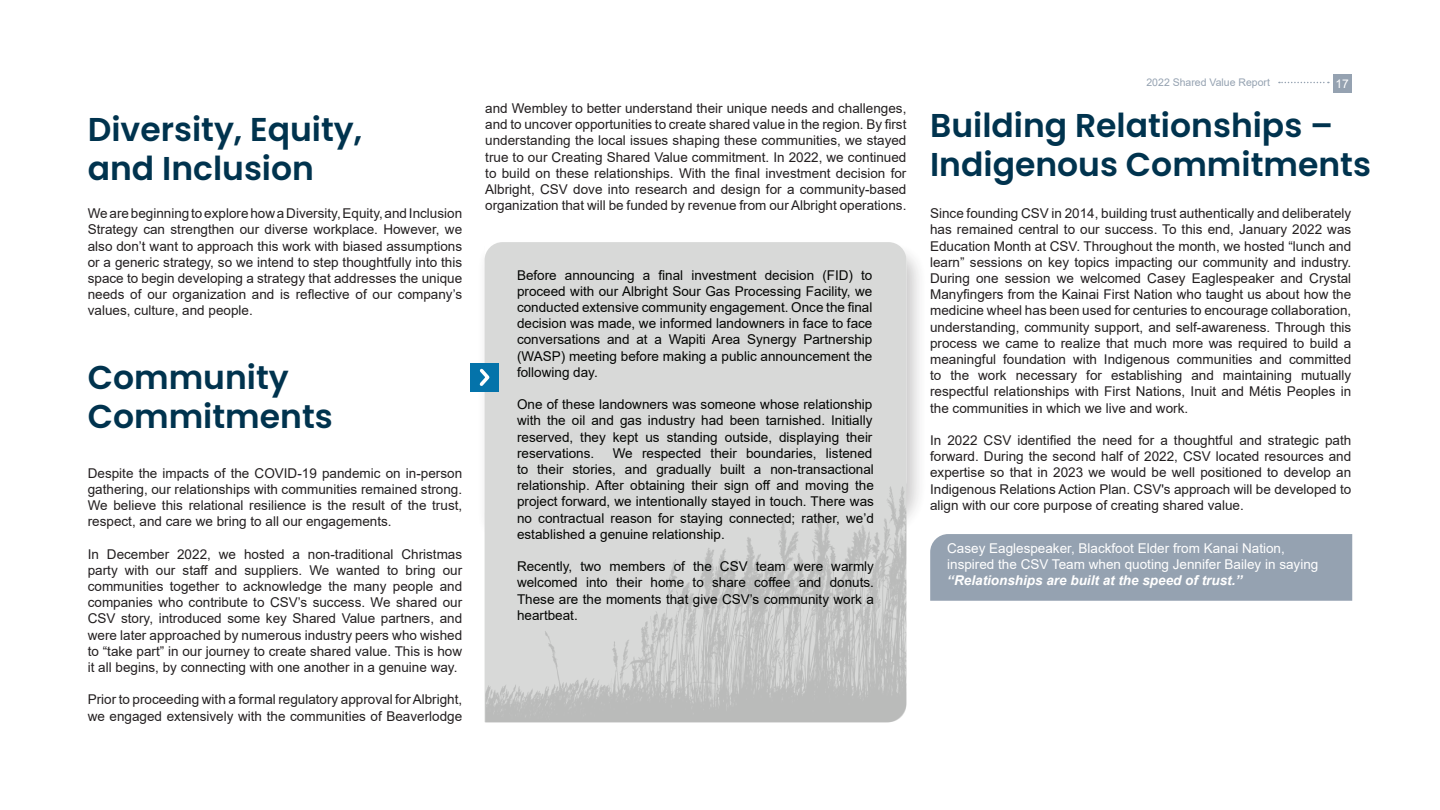
<style>
.page{position:relative;width:1440px;height:810px;background:#fff}
.page>*{position:absolute;margin:0;border:0;box-sizing:border-box;transform-origin:0 0}
.Paragraph_Style_1{font:600 33px/39.6px "Poppins";color:#00334e}
.paragraph{font:13.5px/16.2px "Arial";color:#231f20;text-align:justify}
.paragraph-2{font:13.5px/16.2px "Arial";color:#040503;text-align:justify}
.paragraph-3{font:13.5px/16.2px "Arial";color:#fff}
.t1{font:12px "Arial";color:#fff}
.t2{font:10.5px "Arial";color:#95a2b1}
.s1{font-weight:700;font-style:italic}
</style>
<div class="page">
<svg style="left:1279px;top:82px;width:50px;height:1px"></svg>
<div style="left:1333px;top:74px;width:18px;height:18px;background:#95a2b1"></div>
<div style="left:930px;top:534px;width:422px;height:67px;background:#95a2b1"></div>
<div style="left:476px;top:240px;width:452px;height:302px;background:#231f20;opacity:.28"></div>
<div style="left:485px;top:242px;width:421px;height:168px;background:#d8d9d8"></div>
<div style="left:471px;top:363px;width:28px;height:28px;background:#0473aa"></div>
<svg style="left:479px;top:368px;width:11px;height:18px"></svg>
<img style="left:485px;top:410px;width:421px;height:313px">
<p class="Paragraph_Style_1" style="left:88px;top:110px;width:276px">Diversity, Equity, and Inclusion</p>
<p class="paragraph" style="left:88px;top:205px;width:376px">We are beginning to explore how a Diversity, Equity, and Inclusion Strategy can strengthen our diverse workplace. However, we also don’t want to approach this work with biased assumptions or a generic strategy, so we intend to step thoughtfully into this space to begin developing a strategy that addresses the unique needs of our organization and is reflective of our company’s values, culture, and people.</p>
<p class="Paragraph_Style_1" style="left:88px;top:357px;width:203px">Community</p>
<p class="Paragraph_Style_1" style="left:88px;top:397px;width:247px">Commitments</p>
<p class="paragraph" style="left:88px;top:465px;width:376px">Despite the impacts of the COVID-19 pandemic on in-person gathering, our relationships with communities remained strong.<br>We believe this relational resilience is the result of the trust, respect, and care we bring to all our engagements.</p>
<p class="paragraph" style="left:88px;top:546px;width:376px">In December 2022, we hosted a non-traditional Christmas party with our staff and suppliers. We wanted to bring our communities together to acknowledge the many people and companies who contribute to CSV’s success. We shared our CSV story, introduced some key Shared Value partners, and were later approached by numerous industry peers who wished to “take part” in our journey to create shared value. This is how it all begins, by connecting with one another in a genuine way.</p>
<p class="paragraph" style="left:88px;top:691px;width:376px">Prior to proceeding with a formal regulatory approval for Albright, we engaged extensively with the communities of Beaverlodge</p>
<p class="paragraph" style="left:485px;top:100px;width:423px">and Wembley to better understand their unique needs and challenges, and to uncover opportunities to create shared value in the region. By first understanding the local issues shaping these communities, we stayed true to our Creating Shared Value commitment. In 2022, we continued to build on these relationships. With the final investment decision for Albright, CSV dove into research and design for a community-based organization that will be funded by revenue from our Albright operations.</p>
<p class="paragraph-2" style="left:517px;top:267px;width:357px">Before announcing a final investment decision (FID) to proceed with our Albright Sour Gas Processing Facility, we conducted extensive community engagement. Once the final decision was made, we informed landowners in face to face conversations and at a Wapiti Area Synergy Partnership (WASP) meeting before making a public announcement the following day.</p>
<p class="paragraph-2" style="left:517px;top:396px;width:357px">One of these landowners was someone whose relationship with the oil and gas industry had been tarnished. Initially reserved, they kept us standing outside, displaying their reservations.</p>
<p class="paragraph-2" style="left:517px;top:445px;width:358px;text-indent:96px">We respected their boundaries, listened to their stories, and gradually built a non-transactional relationship. After obtaining their sign off and moving the project forward, we intentionally stayed in touch. There was no contractual reason for staying connected; rather, we’d established a genuine relationship.</p>
<p class="paragraph-2" style="left:517px;top:558px;width:359px">Recently, two members of the CSV team were warmly welcomed into their home to share coffee and donuts.<br>These are the moments that give CSV’s community work a heartbeat.</p>
<p class="t2" style="left:1146px;top:75px;width:125px">2022 Shared Value Report</p>
<p class="t1" style="left:1336px;top:75px;width:15px">17</p>
<p class="Paragraph_Style_1" style="left:930px;top:105px;width:442px">Building Relationships –<br>Indigenous Commitments</p>
<p class="paragraph" style="left:930px;top:205px;width:423px">Since founding CSV in 2014, building trust authentically and deliberately has remained central to our success. To this end, January 2022 was Education Month at CSV. Throughout the month, we hosted “lunch and learn” sessions on key topics impacting our community and industry.<br>During one session we welcomed Casey Eaglespeaker and Crystal Manyfingers from the Kainai First Nation who taught us about how the medicine wheel has been used for centuries to encourage collaboration, understanding, community support, and self-awareness. Through this process we came to realize that much more was required to build a meaningful foundation with Indigenous communities and committed to the work necessary for establishing and maintaining mutually respectful relationships with First Nations, Inuit and Métis Peoples in the communities in which we live and work.</p>
<p class="paragraph" style="left:930px;top:432px;width:423px">In 2022 CSV identified the need for a thoughtful and strategic path forward. During the second half of 2022, CSV located resources and expertise so that in 2023 we would be well positioned to develop an Indigenous Relations Action Plan. CSV's approach will be developed to align with our core purpose of creating shared value.</p>
<p class="paragraph-3" style="left:947px;top:540px;width:373px">Casey Eaglespeaker, Blackfoot Elder from Kanai Nation, inspired the CSV Team when quoting Jennifer Bailey in saying <span class="s1">‘‘Relationships are built at the speed of trust.’’</span></p>
</div>
